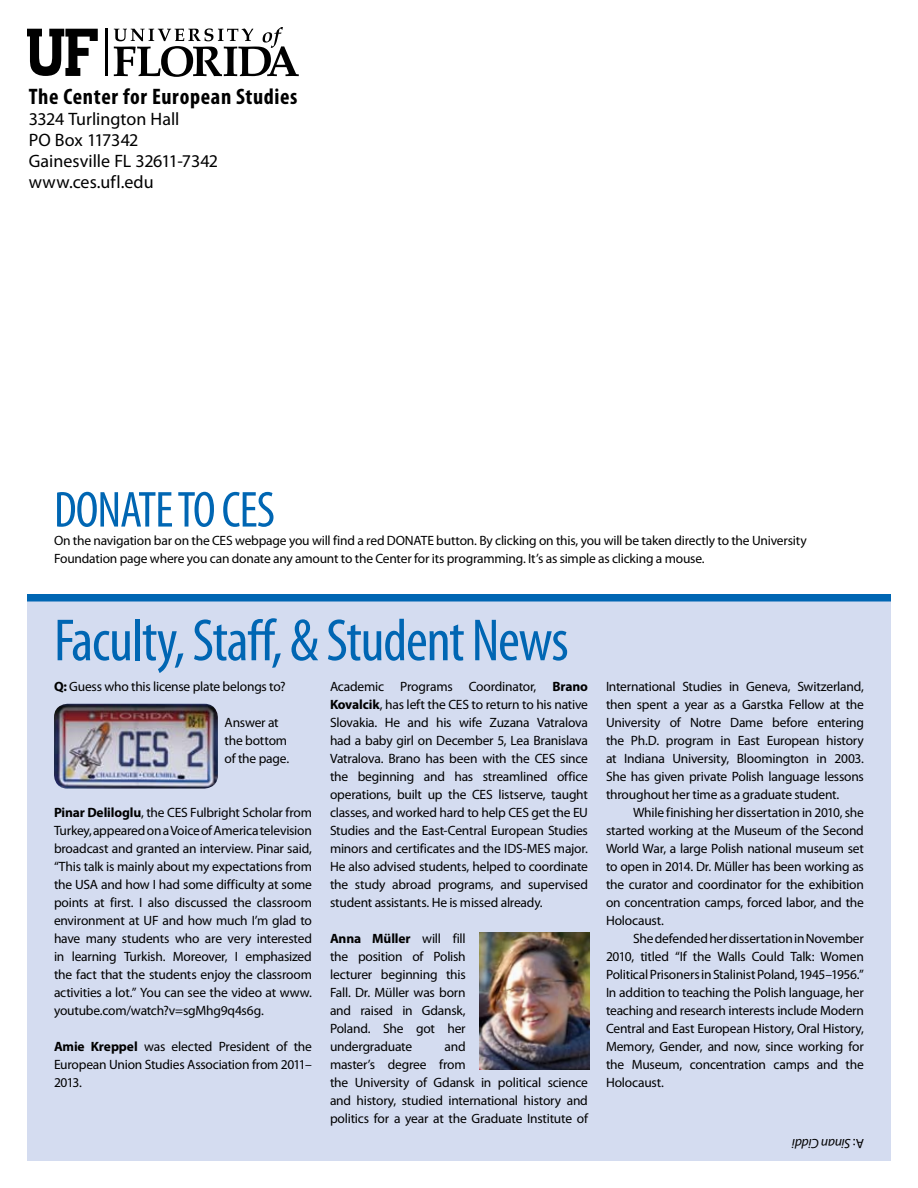
<style>
.page{position:relative;width:918px;height:1188px;background:#fff}
.page>*{position:absolute;margin:0;border:0;box-sizing:border-box;transform-origin:0 0}
.t1{font:condensed 60px "Myriad Pro";letter-spacing:-.02em;color:#0066b3}
.t2{font:condensed 51px "Myriad Pro";letter-spacing:-.02em;color:#0066b3}
.t3{font:700 condensed 22.5px "Myriad Pro";letter-spacing:.03em;color:#000}
.t4{font:18px/21px "Myriad Pro";color:#000}
.t5{font:13.5px/18px "Myriad Pro";letter-spacing:-.015em;color:#000;text-align:justify}
.t6{font:italic 13.5px "Myriad Pro";letter-spacing:-.015em;color:#000}
.s1{font-weight:700}
.s2{font-style:normal}
</style>
<div class="page">
<div style="left:27px;top:594px;width:864px;height:567px;background:#d4dcf0"></div>
<div style="left:27px;top:594px;width:864px;height:8px;background:#0066b3"></div>
<svg style="left:27px;top:29px;width:71px;height:47px"></svg>
<hr style="left:105px;top:29px;width:2px;height:47px;background:#000">
<svg style="left:114px;top:27px;width:185px;height:50px"></svg>
<img style="left:54px;top:704px;width:164px;height:85px">
<img style="left:479px;top:932px;width:111px;height:137px">
<h3 class="t3" style="left:29px;top:83px;width:270px">The Center for European Studies</h3>
<h3 class="t4" style="left:29px;top:108px;width:191px">3324 Turlington Hall<br>PO Box 117342<br>Gainesville FL 32611-7342 www.ces.ufl.edu</h3>
<h2 class="t2" style="left:54px;top:479px;width:223px">DONATE TO CES</h2>
<p class="t5" style="left:54px;top:531px;width:754px">On the navigation bar on the CES webpage you will find a red DONATE button. By clicking on this, you will be taken directly to the University<br>Foundation page where you can donate any amount to the Center for its programming. It’s as simple as clicking a mouse.</p>
<h1 class="t1" style="left:54px;top:604px;width:516px">Faculty, Staff, &amp; Student News</h1>
<p class="t5" style="left:54px;top:678px;width:233px"><span class="s1">Q:</span> Guess who this license plate belongs to?</p>
<p class="t5" style="left:225px;top:714px;width:66px;text-align:left">Answer at the bottom of the page.</p>
<p class="t5" style="left:54px;top:804px;width:260px"><span class="s1">Pinar Deliloglu</span>, the CES Fulbright Scholar from Turkey, appeared on a Voice of America television broadcast and granted an interview. Pinar said, “This talk is mainly about my expectations from the USA and how I had some difficulty at some points at first. I also discussed the classroom environment at UF and how much I’m glad to have many students who are very interested in learning Turkish. Moreover, I emphasized the fact that the students enjoy the classroom activities a lot.” You can see the video at www. youtube.com/watch?v=sgMhg9q4s6g.</p>
<p class="t5" style="left:54px;top:1037px;width:259px"><span class="s1">Amie Kreppel</span> was elected President of the European Union Studies Association from 2011– 2013.</p>
<p class="t5" style="left:330px;top:677px;width:260px">Academic Programs Coordinator, <span class="s1">Brano Kovalcik</span>, has left the CES to return to his native Slovakia. He and his wife Zuzana Vatralova had a baby girl on December 5, Lea Branislava Vatralova. Brano has been with the CES since the beginning and has streamlined office operations, built up the CES listserve, taught classes, and worked hard to help CES get the EU Studies and the East-Central European Studies minors and certificates and the IDS-MES major.<br>He also advised students, helped to coordinate the study abroad programs, and supervised student assistants. He is missed already.</p>
<p class="t5" style="left:330px;top:929px;width:137px"><span class="s1">Anna Müller</span> will fill the position of Polish lecturer beginning this Fall. Dr. Müller was born and raised in Gdansk, Poland. She got her undergraduate</p>
<p class="t5" style="left:330px;top:1037px;width:259px;text-align:left;text-indent:115px">and<br>master’s degree from<br>the University of Gdansk in political science and history, studied international history and politics for a year at the Graduate Institute of</p>
<p class="t5" style="left:606px;top:677px;width:259px">International Studies in Geneva, Switzerland, then spent a year as a Garstka Fellow at the University of Notre Dame before entering the Ph.D. program in East European history at Indiana University, Bloomington in 2003.<br>She has given private Polish language lessons throughout her time as a graduate student.</p>
<p class="t5" style="left:606px;top:803px;width:259px;text-indent:27px">While finishing her dissertation in 2010, she started working at the Museum of the Second World War, a large Polish national museum set to open in 2014. Dr. Müller has been working as the curator and coordinator for the exhibition on concentration camps, forced labor, and the Holocaust.</p>
<p class="t5" style="left:606px;top:929px;width:259px;text-indent:27px">She defended her dissertation in November 2010, titled “If the Walls Could Talk: Women Political Prisoners in Stalinist Poland, 1945–1956.” In addition to teaching the Polish language, her teaching and research interests include Modern Central and East European History, Oral History, Memory, Gender, and now, since working for the Museum, concentration camps and the Holocaust.</p>
<p class="t6" style="left:864px;top:1152px;width:73px;rotate:-180deg"><span class="s2">A:</span> Sinan Ciddi</p>
</div>
